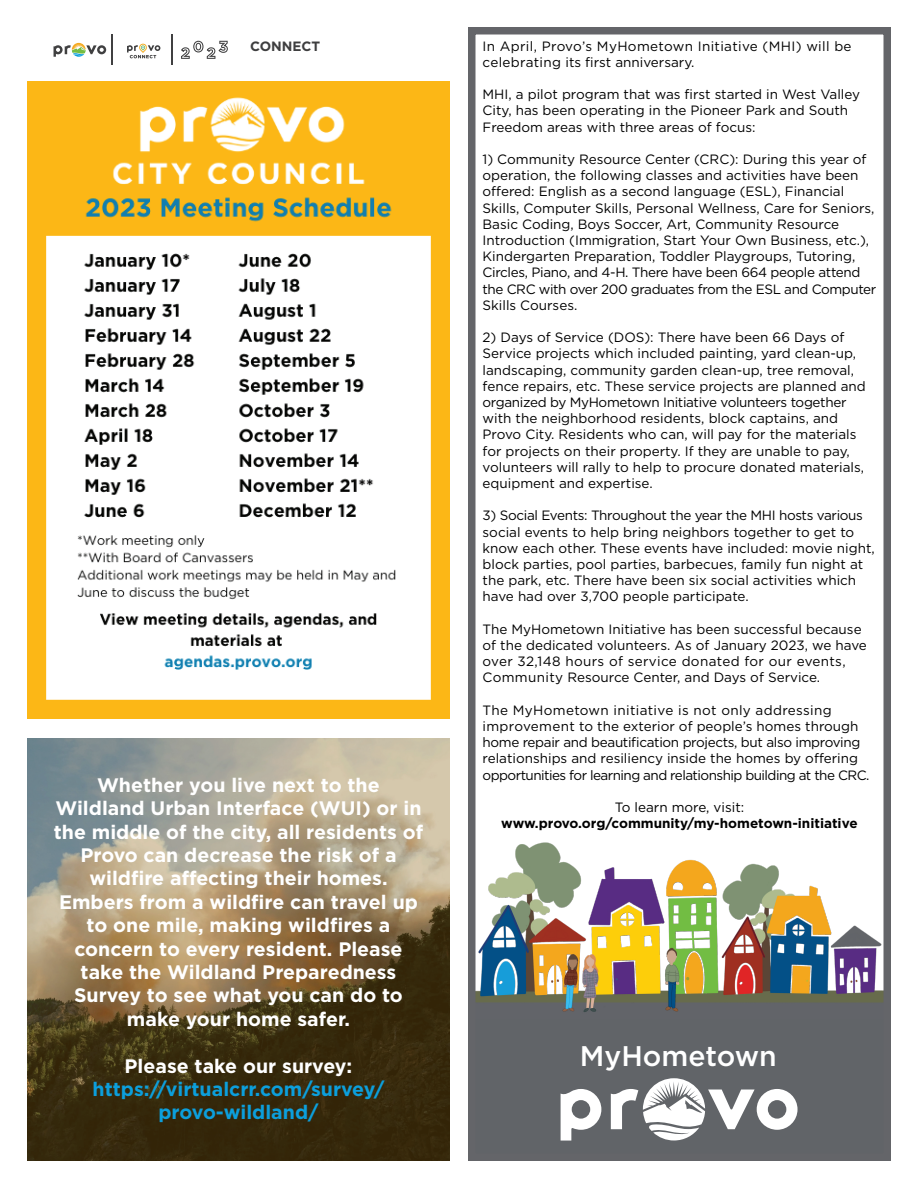
<style>
.page{position:relative;width:918px;height:1188px;background:#fff}
.page>*{position:absolute;margin:0;border:0;box-sizing:border-box;transform-origin:0 0}
.t1{font:500 28.35px "Gotham";color:#fff}
.t2{font:700 19.5px/23.4px "Gotham";color:#fff;text-align:center}
.t3{font:700 19.5px/23.4px "Gotham";color:#0c9fdc;text-align:center}
.t4{font:13.5px/16.2px "Gotham";color:#000}
.t5{font:13.5px/16.2px "Gotham";letter-spacing:.025em;color:#000}
.t6{font:700 13.5px "Gotham";color:#000}
.t7{font:700 13.5px "Gotham";color:#3e3e3f}
</style>
<div class="page">
<svg style="left:127px;top:43px;width:33px;height:15px"></svg>
<svg style="left:54px;top:43px;width:52px;height:14px"></svg>
<hr style="left:111px;top:35px;width:2px;height:30px;background:#404041">
<hr style="left:171px;top:35px;width:1px;height:30px;background:#404041">
<svg style="left:181px;top:41px;width:47px;height:18px"></svg>
<img style="left:27px;top:81px;width:423px;height:637px">
<div style="left:475px;top:1008px;width:408px;height:146px;background:#616468"></div>
<img style="left:477px;top:842px;width:405px;height:170px">
<svg style="left:561px;top:1089px;width:40px;height:52px"></svg>
<svg style="left:611px;top:1078px;width:187px;height:63px"></svg>
<div style="left:468px;top:27px;width:423px;height:1134px;border:8px solid #646569"></div>
<svg style="left:27px;top:738px;width:423px;height:423px;background:#7a6c50"></svg>
<p class="t7" style="left:250px;top:38px;width:72px">CONNECT</p>
<p class="t2" style="left:54px;top:773px;width:371px">Whether you live next to the<br>Wildland Urban Interface (WUI) or in the middle of the city, all residents of<br>Provo can decrease the risk of a wildfire affecting their homes.<br>Embers from a wildfire can travel up to one mile, making wildfires a concern to every resident. Please take the Wildland Preparedness<br>Survey to see what you can do to make your home safer.</p>
<h2 class="t2" style="left:125px;top:1054px;width:229px">Please take our survey:</h2>
<h2 class="t3" style="left:93px;top:1077px;width:293px">https://virtualcrr.com/survey/ provo-wildland/</h2>
<p class="t5" style="left:483px;top:37px;width:371px">In April, Provo’s MyHometown Initiative (MHI) will be celebrating its first anniversary.</p>
<p class="t4" style="left:483px;top:86px;width:379px">MHI, a pilot program that was first started in West Valley<br>City, has been operating in the Pioneer Park and South<br>Freedom areas with three areas of focus:</p>
<p class="t4" style="left:483px;top:151px;width:395px">1) Community Resource Center (CRC): During this year of operation, the following classes and activities have been offered: English as a second language (ESL), Financial Skills, Computer Skills, Personal Wellness, Care for Seniors, Basic Coding, Boys Soccer, Art, Community Resource Introduction (Immigration, Start Your Own Business, etc.), Kindergarten Preparation, Toddler Playgroups, Tutoring, Circles, Piano, and 4-H. There have been 664 people attend the CRC with over 200 graduates from the ESL and Computer Skills Courses.</p>
<p class="t4" style="left:483px;top:329px;width:385px">2) Days of Service (DOS): There have been 66 Days of Service projects which included painting, yard clean-up, landscaping, community garden clean-up, tree removal, fence repairs, etc. These service projects are planned and organized by MyHometown Initiative volunteers together with the neighborhood residents, block captains, and Provo City. Residents who can, will pay for the materials for projects on their property. If they are unable to pay, volunteers will rally to help to procure donated materials, equipment and expertise.</p>
<p class="t4" style="left:483px;top:507px;width:394px">3) Social Events: Throughout the year the MHI hosts various social events to help bring neighbors together to get to know each other. These events have included: movie night, block parties, pool parties, barbecues, family fun night at the park, etc. There have been six social activities which have had over 3,700 people participate.</p>
<p class="t4" style="left:483px;top:621px;width:386px">The MyHometown Initiative has been successful because of the dedicated volunteers. As of January 2023, we have over 32,148 hours of service donated for our events, Community Resource Center, and Days of Service.</p>
<p class="t4" style="left:483px;top:702px;width:388px">The MyHometown initiative is not only addressing improvement to the exterior of people’s homes through home repair and beautification projects, but also improving relationships and resiliency inside the homes by offering opportunities for learning and relationship building at the CRC.</p>
<p class="t4" style="left:615px;top:799px;width:131px">To learn more, visit:</p>
<p class="t6" style="left:501px;top:814px;width:358px">www.provo.org/community/my-hometown-initiative</p>
<h1 class="t1" style="left:580px;top:1038px;width:198px">MyHometown</h1>
</div>
